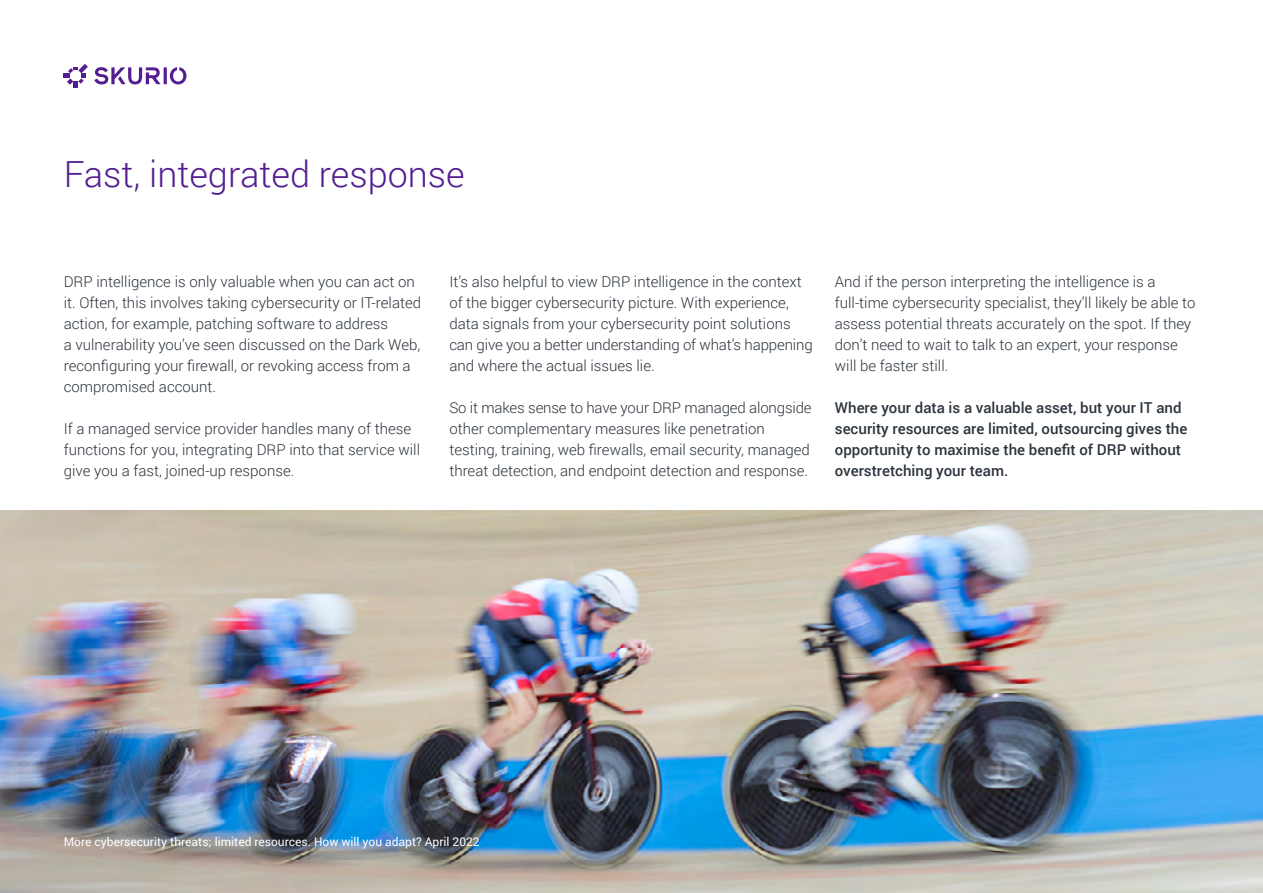
<style>
.page{position:relative;width:1263px;height:893px;background:#fff}
.page>*{position:absolute;margin:0;border:0;box-sizing:border-box;transform-origin:0 0}
.t1{font:300 36px "Roboto";color:#541e91}
.t2{font:300 15px/21px "Roboto";color:#2b333c}
.t3{font:500 15px/21px "Roboto";color:#2b333c}
.t4{font:12px "Roboto";color:#fff}
</style>
<div class="page">
<img style="left:0;top:510px;width:1263px;height:383px">
<svg style="left:94px;top:67px;width:92px;height:17px"></svg>
<svg style="left:64px;top:64px;width:24px;height:24px"></svg>
<h1 class="t1" style="left:64px;top:149px;width:402px">Fast, integrated response</h1>
<p class="t2" style="left:64px;top:271px;width:359px">DRP intelligence is only valuable when you can act on it. Often, this involves taking cybersecurity or IT-related action, for example, patching software to address<br>a vulnerability you’ve seen discussed on the Dark Web, reconfiguring your firewall, or revoking access from a compromised account.</p>
<p class="t2" style="left:64px;top:418px;width:358px">If a managed service provider handles many of these functions for you, integrating DRP into that service will give you a fast, joined-up response.</p>
<p class="t2" style="left:449px;top:271px;width:365px">It’s also helpful to view DRP intelligence in the context of the bigger cybersecurity picture. With experience, data signals from your cybersecurity point solutions can give you a better understanding of what’s happening and where the actual issues lie.</p>
<p class="t2" style="left:449px;top:397px;width:364px">So it makes sense to have your DRP managed alongside other complementary measures like penetration testing, training, web firewalls, email security, managed threat detection, and endpoint detection and response.</p>
<p class="t2" style="left:835px;top:271px;width:362px">And if the person interpreting the intelligence is a full-time cybersecurity specialist, they’ll likely be able to assess potential threats accurately on the spot. If they don’t need to wait to talk to an expert, your response will be faster still.</p>
<p class="t3" style="left:835px;top:397px;width:354px">Where your data is a valuable asset, but your IT and security resources are limited, outsourcing gives the opportunity to maximise the benefit of DRP without overstretching your team.</p>
<p class="t4" style="left:64px;top:833px;width:417px">More cybersecurity threats; limited resources. How will you adapt? April 2022</p>
</div>
